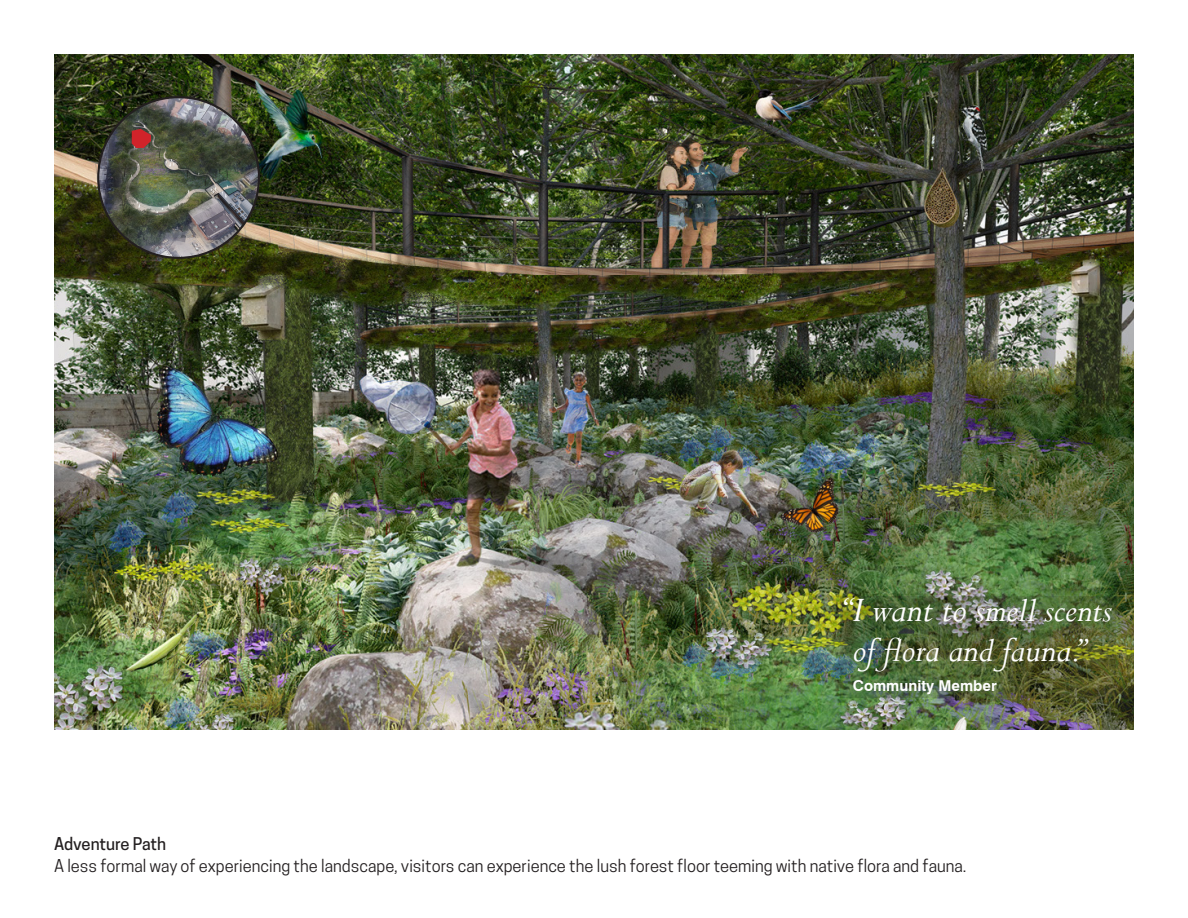
<style>
.page{position:relative;width:1188px;height:918px;background:#fff}
.page>*{position:absolute;margin:0;border:0;box-sizing:border-box;transform-origin:0 0}
.t1{font:italic 37.5px/40px "Perpetua";color:#fff}
.t2{font:16.5px "Cooper Hewitt";color:#231f20}
.t3{font:500 16.5px "Cooper Hewitt";letter-spacing:-.01em;color:#231f20}
.t4{font:700 15px "Swiss 721 BT";color:#fff}
.s1{font-size:39.3px}
</style>
<div class="page">
<img style="left:54px;top:54px;width:1080px;height:676px">
<img style="left:98px;top:97px;width:161px;height:161px;border-radius:80px">
<svg style="left:132px;top:129px;width:19px;height:19px"></svg>
<img style="left:840px;top:596px;width:276px;height:101px">
<p class="t3" style="left:54px;top:834px;width:114px">Adventure Path</p>
<p class="t1" style="left:843px;top:589px;width:271px"><span class="s1">“I want to</span> smell scents of flora and fauna.”</p>
<p class="t4" style="left:853px;top:676px;width:145px">Community Member</p>
<p class="t2" style="left:54px;top:856px;width:914px">A less formal way of experiencing the landscape, visitors can experience the lush forest floor teeming with native flora and fauna.</p>
</div>
